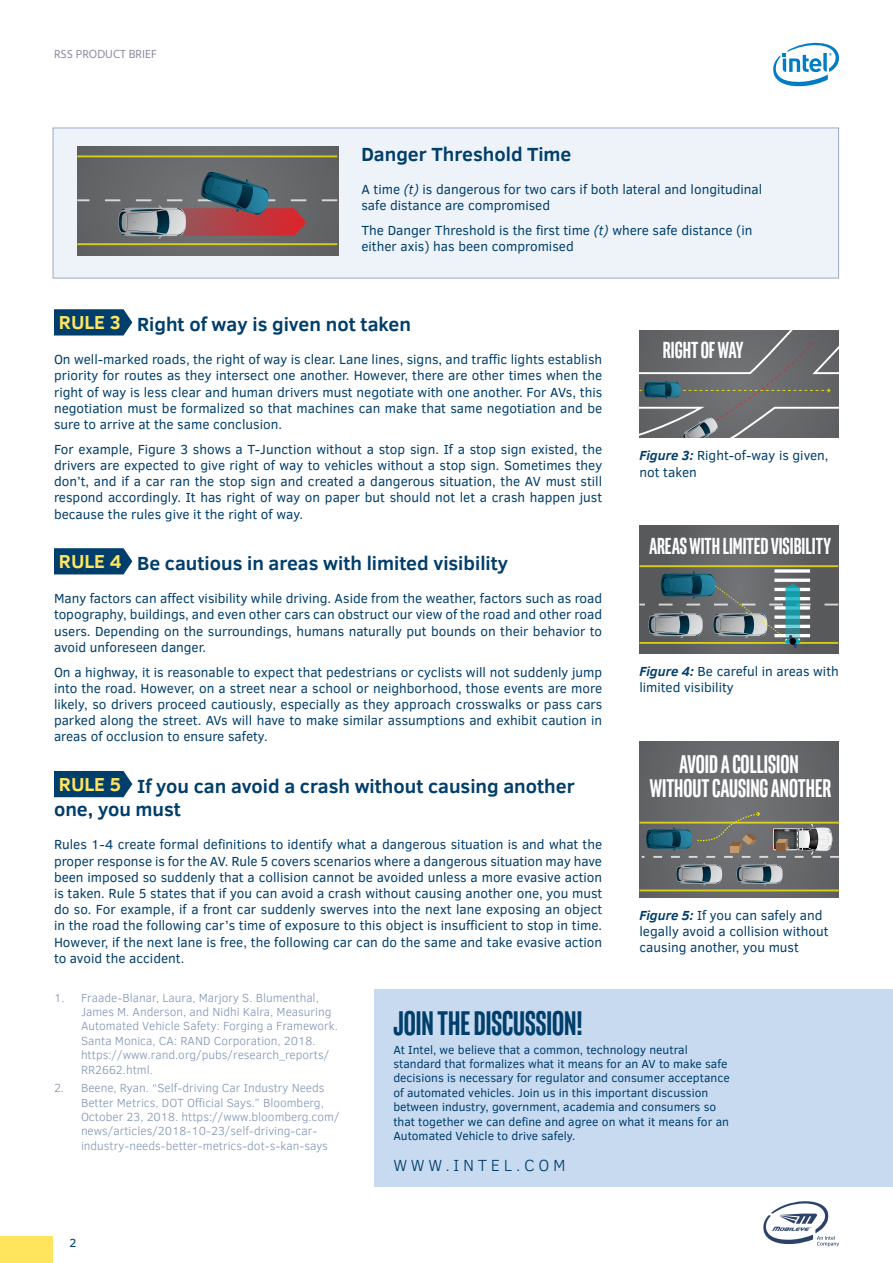
<style>
.page{position:relative;width:893px;height:1263px;background:#fff}
.page>*{position:absolute;margin:0;border:0;box-sizing:border-box;transform-origin:0 0}
.t1{font:700 34.5px "Intel Clear Pro";color:#003e6b}
.t2{font:700 25.8px/23.2px "Intel Clear Pro";color:#fff;text-align:center}
.t3{font:700 23.4px "Intel Clear Pro";color:#fff}
.t4{font:700 19.5px "Clear Sans";color:#003e6b}
.t5{font:700 19.35px "Clear Sans";color:#ffe55e}
.t6{font:300 16.5px "Clear Sans";letter-spacing:.225em;color:#003e6b}
.t7{font:13.5px/16.2px "Clear Sans";color:#003e6b;text-align:justify}
.t8{font:300 12px/14.4px "Clear Sans";color:#8196b5}
.t9{font:12px/14.4px "Clear Sans";color:#003e6b}
.t10{font:12px "Hind Siliguri";color:#8b88a0}
.s1{font-style:italic}
.s2{font-weight:700;font-style:italic}
</style>
<div class="page">
<div style="left:0;top:1236px;width:53px;height:27px;background:#ffe55e"></div>
<svg style="left:773px;top:42px;width:66px;height:45px"></svg>
<svg style="left:54px;top:309px;width:78px;height:26px;background:#0f4973"></svg>
<svg style="left:54px;top:548px;width:78px;height:26px;background:#0f4973"></svg>
<div style="left:54px;top:771px;width:78px;height:26px;background:#003e6b"></div>
<div style="left:374px;top:989px;width:519px;height:197px;background:#c7daf0"></div>
<div style="left:640px;top:526px;width:199px;height:127px;background:#606163"></div>
<hr style="left:639px;top:565px;width:199px;height:2px;background:#fff200">
<svg style="left:774px;top:569px;width:36px;height:2px"></svg>
<svg style="left:639px;top:571px;width:199px;height:77px"></svg>
<svg style="left:639px;top:330px;width:200px;height:108px;background:#6d6f72"></svg>
<div style="left:639px;top:741px;width:200px;height:156px;background:#67696b"></div>
<hr style="left:639px;top:822px;width:200px;height:1px;background:#fff200">
<hr style="left:639px;top:889px;width:200px;height:2px;background:#fff200">
<svg style="left:642px;top:812px;width:197px;height:74px"></svg>
<div style="left:53px;top:128px;width:786px;height:150px;background:#eef3fa;border:1px solid #9babc4"></div>
<div style="left:77px;top:146px;width:261px;height:109px;background:#676869"></div>
<hr style="left:77px;top:243px;width:260px;height:2px;background:#fff200">
<hr style="left:77px;top:155px;width:260px;height:2px;background:#fff200">
<svg style="left:77px;top:172px;width:260px;height:67px"></svg>
<svg style="left:763px;top:1201px;width:76px;height:45px"></svg>
<p class="t10" style="left:54px;top:46px;width:105px">RSS PRODUCT BRIEF</p>
<h3 class="t4" style="left:361px;top:140px;width:212px">Danger Threshold Time</h3>
<p class="t7" style="left:361px;top:181px;width:402px">A time <span class="s1">(t)</span> is dangerous for two cars if both lateral and longitudinal safe distance are compromised</p>
<p class="t7" style="left:361px;top:222px;width:393px">The Danger Threshold is the first time <span class="s1">(t)</span> where safe distance (in either axis) has been compromised</p>
<h3 class="t5" style="left:59px;top:309px;width:64px">RULE 3</h3>
<p class="t7" style="left:54px;top:351px;width:550px">On well-marked roads, the right of way is clear. Lane lines, signs, and traffic lights establish priority for routes as they intersect one another. However, there are other times when the right of way is less clear and human drivers must negotiate with one another. For AVs, this negotiation must be formalized so that machines can make that same negotiation and be sure to arrive at the same conclusion.</p>
<p class="t7" style="left:54px;top:441px;width:550px">For example, Figure 3 shows -Ta Junction without a stop sign. If a stop sign existed, the drivers are expected to give right of way to vehicles without a stop sign. Sometimes they don ,t’ and aif car ran the stop sign and created a dangerous situation, the AV must still respond accordingly. It has right of way on paper but should not let a crash happen just because the rules give it the right of way.</p>
<h3 class="t4" style="left:137px;top:549px;width:373px">Be cautious in areas with limited visibility</h3>
<h3 class="t4" style="left:137px;top:310px;width:276px">Right of way is given not taken</h3>
<h3 class="t5" style="left:59px;top:547px;width:64px">RULE 4</h3>
<p class="t7" style="left:54px;top:590px;width:550px">Many factors can affect visibility while driving. Aside from the weather, factors such as road topography, buildings, and even other cars can obstruct our view of the road and other road users. Depending on the surroundings, humans naturally put bounds on their behavior to avoid unforeseen danger.</p>
<p class="t7" style="left:54px;top:664px;width:550px">On a highway it, is reasonable to expect that pedestrians or cyclists will not suddenly jump into the road. However, on a street near a school or neighborhood, those events are more likely, so drivers proceed cautiously, especially as they approach crosswalks or pass cars parked along the street. AVs will have to make similar assumptions and exhibit caution in areas of occlusion to ensure safety.</p>
<h3 class="t4" style="left:137px;top:772px;width:439px">If you can avoid a crash without causing another</h3>
<h3 class="t5" style="left:59px;top:770px;width:64px">RULE 5</h3>
<h3 class="t4" style="left:54px;top:795px;width:128px">one, you must</h3>
<p class="t7" style="left:54px;top:836px;width:550px">Rules 1-4 create formal definitions to identify what a dangerous situation is and what the proper response is for the AV. Rule 5 covers scenarios where a dangerous situation may have been imposed so suddenly that a collision cannot be avoided unless a more evasive action is taken. Rule 5 states that if you can avoid a crash without causing another one, you must do so. For example aif, front car suddenly swerves into the next lane exposing an object in the road the following car s’ time of exposure to this object is insufficient to stop in time.<br>However if, the next lane is free, the following car can do the same and take evasive action to avoid the accident.</p>
<p class="t8" style="left:54px;top:990px;width:12px">1.</p>
<p class="t8" style="left:81px;top:990px;width:239px">Fraade-Blanar, Laura, Marjory .S Blumenthal,</p>
<h3 class="t3" style="left:663px;top:335px;width:82px">RIGHTOFWAY</h3>
<p class="t7" style="left:639px;top:448px;width:191px"><span class="s2">Figure 3:</span> Right-of-way is given, not taken</p>
<h3 class="t3" style="left:649px;top:531px;width:183px">AREASWITHLIMITEDVISIBILITY</h3>
<p class="t7" style="left:639px;top:663px;width:201px"><span class="s2">Figure 4:</span> Be careful in areas with limited visibility</p>
<h2 class="t2" style="left:650px;top:752px;width:183px">AVOIDACOLLISION<br>WITHOUTCAUSINGANOTHER</h2>
<p class="t7" style="left:639px;top:907px;width:191px;text-align:left"><span class="s2">Figure 5:</span> If you can safely and legally avoid a collision without causing another, you must</p>
<p class="t8" style="left:54px;top:1081px;width:12px">2.</p>
<p class="t8" style="left:81px;top:1004px;width:259px">James M. Anderson, and Nidhi Kalra, Measuring Automated Vehicle Safety: Forging a Framework.<br>Santa Monica, CA: RAND Corporation, 2018. https://www.rand.org/pubs/research_reports/ RR2662.html.</p>
<p class="t8" style="left:81px;top:1081px;width:245px">Beene, Ryan “. Self-driving Car Industry Needs</p>
<p class="t8" style="left:81px;top:1095px;width:260px">Better Metrics, DOT Official Says.” Bloomberg,<br>October 23, 2018. https://www.bloomberg.com/</p>
<p class="t8" style="left:81px;top:1138px;width:249px">industry-needs-better-metrics-dot -s- kan-says</p>
<p class="t8" style="left:81px;top:1124px;width:238px">news/articles/2018-10-23/self-driving-car-</p>
<p class="t9" style="left:70px;top:1235px;width:8px">2</p>
<h1 class="t1" style="left:393px;top:1001px;width:191px">JOINTHEDISCUSSION!</h1>
<p class="t9" style="left:393px;top:1042px;width:338px">At Intel, we believe that a common, technology neutral standard that formalizes what it means for an AV to make safe decisions is necessary for regulator and consumer acceptance of automated vehicles. Join us in this important discussion between industry, government, academia and consumers so that together we can define and agree on what it means for an Automated Vehicle to drive safely.</p>
<p class="t6" style="left:393px;top:1154px;width:174px">WWW.INTEL.COM</p>
</div>
